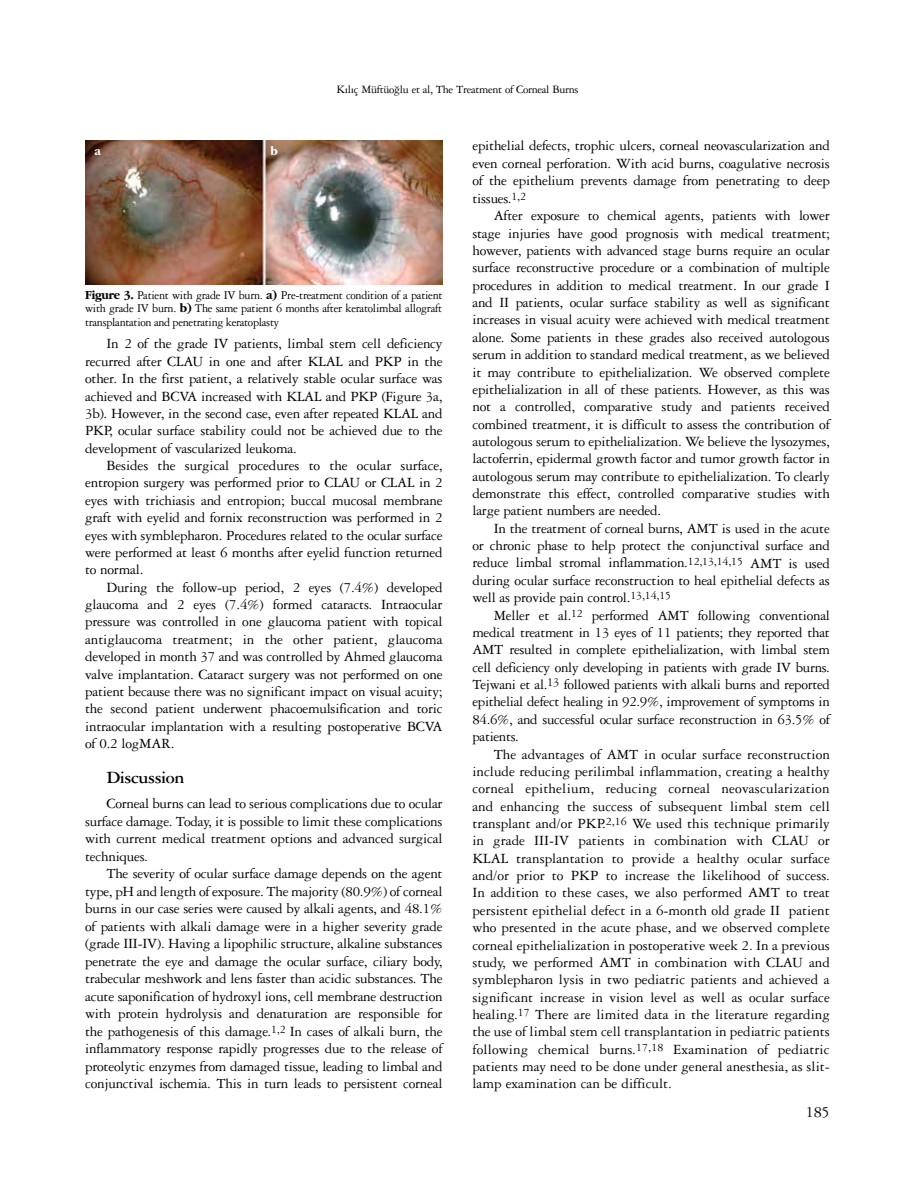
<style>
.page{position:relative;width:915px;height:1191px;background:#fff}
.page>*{position:absolute;margin:0;border:0;box-sizing:border-box;transform-origin:0 0}
.t1{font:18px "Garamond Three Bold Tr";letter-spacing:-.025em;color:#000}
.t2{font:16.5px "Garamond Three Tr";color:#000}
.t3{font:15px/17.4px "Garamond Three Tr";letter-spacing:-.015em;color:#000;text-align:justify}
.t4{font:12.75px/13.5px "Garamond Three Tr";letter-spacing:-.025em;color:#000;text-align:justify;scale:.95 1}
.t5{font:12.75px "Garamond Bold Tr";color:#fff;scale:.95 1}
.t6{font:12px "Garamond Three Tr";letter-spacing:-.025em;color:#000}
.s1{font-family:"Garamond Bold Tr"}
</style>
<div class="page">
<img style="left:85px;top:140px;width:357px;height:144px">
<p class="t6" style="left:336px;top:82px;width:243px">Kılıç Müftüoğlu et al, The Treatment of Corneal Burns</p>
<p class="t5" style="left:94px;top:144px;width:8px">a</p>
<p class="t5" style="left:270px;top:144px;width:9px">b</p>
<p class="t4" style="left:85px;top:287px;width:377px"><span class="s1">Figure 3.</span> Patient with grade IV burn. <span class="s1">a)</span> Pre-treatment condition of a patient with grade IV burn. <span class="s1">b)</span> The same patient 6 months after keratolimbal allograft transplantation and penetrating keratoplasty</p>
<p class="t3" style="left:85px;top:334px;width:359px;text-indent:21px">In 2 of the grade IV patients, limbal stem cell deficiency recurred after CLAU in one and after KLAL and PKP in the other. In the first patient, a relatively stable ocular surface was achieved and BCVA increased with KLAL and PKP (Figure 3a, 3b). However, in the second case, even after repeated KLAL and PKP, ocular surface stability could not be achieved due to the development of vascularized leukoma.</p>
<p class="t3" style="left:85px;top:456px;width:359px;text-indent:21px">Besides the surgical procedures to the ocular surface, entropion surgery was performed prior to CLAU or CLAL in 2 eyes with trichiasis and entropion; buccal mucosal membrane graft with eyelid and fornix reconstruction was performed in 2 eyes with symblepharon. Procedures related to the ocular surface were performed at least 6 months after eyelid function returned to normal.</p>
<p class="t3" style="left:85px;top:578px;width:359px;text-indent:21px">During the follow-up period, 2 eyes (7.4%) developed glaucoma and 2 eyes (7.4%) formed cataracts. Intraocular pressure was controlled in one glaucoma patient with topical antiglaucoma treatment; in the other patient, glaucoma developed in month 37 and was controlled by Ahmed glaucoma valve implantation. Cataract surgery was not performed on one patient because there was no significant impact on visual acuity; the second patient underwent phacoemulsification and toric intraocular implantation with a resulting postoperative BCVA of 0.2 logMAR.</p>
<p class="t1" style="left:106px;top:766px;width:79px">Discussion</p>
<p class="t3" style="left:85px;top:794px;width:359px;text-indent:21px">Corneal burns can lead to serious complications due to ocular surface damage. Today, it is possible to limit these complications with current medical treatment options and advanced surgical techniques.</p>
<p class="t3" style="left:85px;top:864px;width:359px;text-indent:21px">The severity of ocular surface damage depends on the agent type, pH and length of exposure. The majority (80.9%) of corneal burns in our case series were caused by alkali agents, and 48.1% of patients with alkali damage were in a higher severity grade (grade III-IV). Having a lipophilic structure, alkaline substances penetrate the eye and damage the ocular surface, ciliary body, trabecular meshwork and lens faster than acidic substances. The acute saponification of hydroxyl ions, cell membrane destruction with protein hydrolysis and denaturation are responsible for the pathogenesis of this damage.<sup>1,2</sup> In cases of alkali burn, the inflammatory response rapidly progresses due to the release of proteolytic enzymes from damaged tissue, leading to limbal and conjunctival ischemia. This in turn leads to persistent corneal</p>
<p class="t3" style="left:472px;top:136px;width:359px">epithelial defects, trophic ulcers, corneal neovascularization and even corneal perforation. With acid burns, coagulative necrosis of the epithelium prevents damage from penetrating to deep tissues.<sup>1,2</sup></p>
<p class="t3" style="left:472px;top:206px;width:359px;text-indent:21px">After exposure to chemical agents, patients with lower stage injuries have good prognosis with medical treatment; however, patients with advanced stage burns require an ocular surface reconstructive procedure or a combination of multiple procedures in addition to medical treatment. In our grade I and II patients, ocular surface stability as well as significant increases in visual acuity were achieved with medical treatment alone. Some patients in these grades also received autologous serum in addition to standard medical treatment, as we believed it may contribute to epithelialization. We observed complete epithelialization in all of these patients. However, as this was not a controlled, comparative study and patients received combined treatment, it is difficult to assess the contribution of autologous serum to epithelialization. We believe the lysozymes, lactoferrin, epidermal growth factor and tumor growth factor in autologous serum may contribute to epithelialization. To clearly demonstrate this effect, controlled comparative studies with large patient numbers are needed.</p>
<p class="t3" style="left:472px;top:519px;width:359px;text-indent:21px">In the treatment of corneal burns, AMT is used in the acute or chronic phase to help protect the conjunctival surface and reduce limbal stromal inflammation.<sup>12,13,14,15</sup> AMT is used during ocular surface reconstruction to heal epithelial defects as well as provide pain control.<sup>13,14,15</sup></p>
<p class="t3" style="left:472px;top:606px;width:359px;text-indent:21px">Meller et al.<sup>12</sup> performed AMT following conventional medical treatment in 13 eyes of 11 patients; they reported that AMT resulted in complete epithelialization, with limbal stem cell deficiency only developing in patients with grade IV burns.<br>Tejwani et al.<sup>13</sup> followed patients with alkali burns and reported epithelial defect healing in 92.9%, improvement of symptoms in 84.6%, and successful ocular surface reconstruction in 63.5% of patients.</p>
<p class="t3" style="left:472px;top:744px;width:359px;text-indent:21px">The advantages of AMT in ocular surface reconstruction include reducing perilimbal inflammation, creating a healthy corneal epithelium, reducing corneal neovascularization and enhancing the success of subsequent limbal stem cell transplant and/or PKP.<sup>2,16</sup> We used this technique primarily in grade III-IV patients in combination with CLAU or KLAL transplantation to provide a healthy ocular surface and/or prior to PKP to increase the likelihood of success.<br>In addition to these cases, we also performed AMT to treat persistent epithelial defect in a 6-month old grade II patient who presented in the acute phase, and we observed complete corneal epithelialization in postoperative week 2. In a previous study, we performed AMT in combination with CLAU and symblepharon lysis in two pediatric patients and achieved a significant increase in vision level as well as ocular surface healing.<sup>17</sup> There are limited data in the literature regarding the use of limbal stem cell transplantation in pediatric patients following chemical burns.<sup>17,18</sup> Examination of pediatric patients may need to be done under general anesthesia, as slit&shy;lamp examination can be difficult.</p>
<p class="t2" style="left:805px;top:1101px;width:25px">185</p>
</div>
